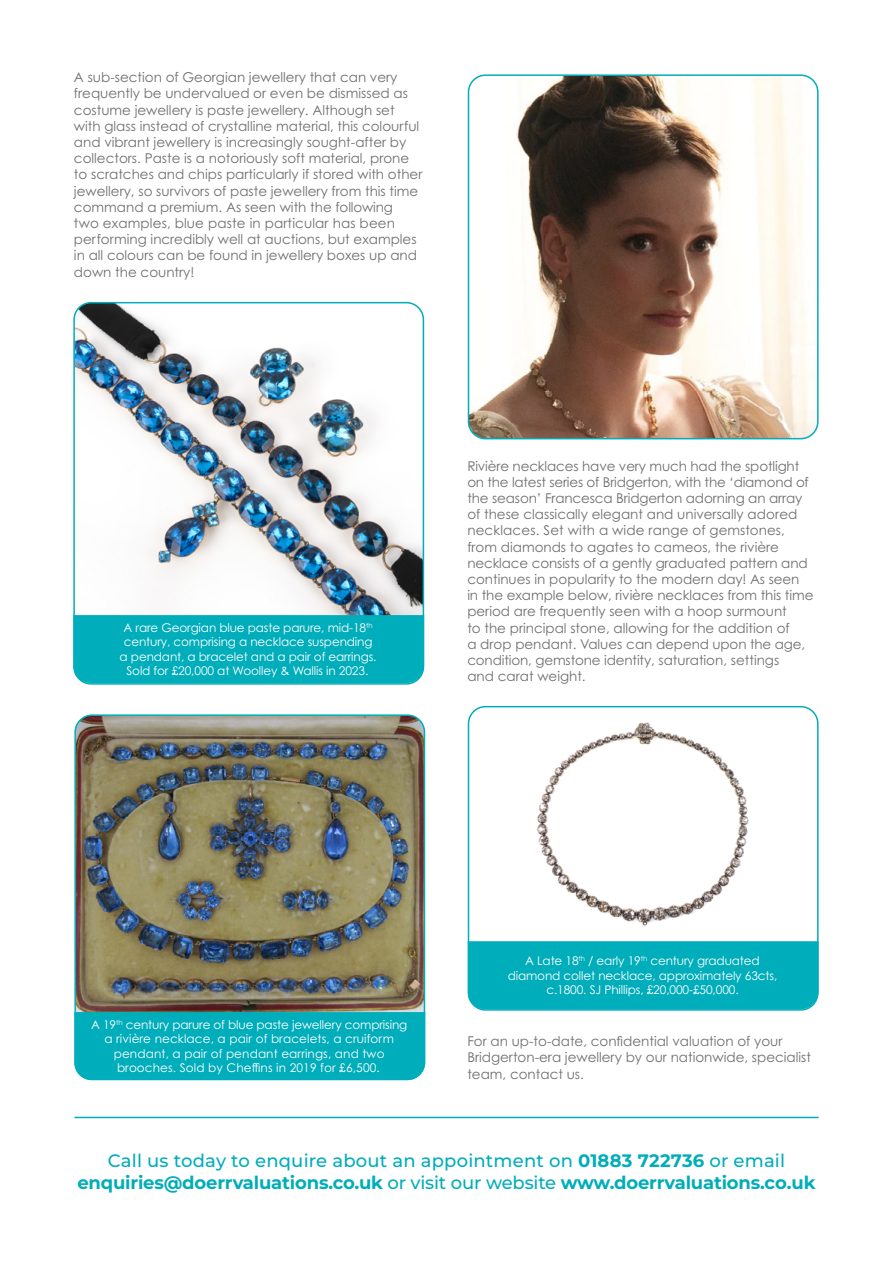
<style>
.page{position:relative;width:893px;height:1263px;background:#fff}
.page>*{position:absolute;margin:0;border:0;box-sizing:border-box;transform-origin:0 0}
.t1{font:700 18px/21.6px "Montserrat";letter-spacing:-.01em;color:#00adba;text-align:center}
.t2{font:13.5px/16.2px "Century Gothic Pro";color:#706f6f}
.t3{font:12px/14.4px "Century Gothic Pro";letter-spacing:-.01em;color:#fff;text-align:center}
.t4{font:12px/14.4px "Century Gothic Pro";letter-spacing:.01em;color:#fff;text-align:center}
.s1{font-weight:500}
</style>
<div class="page">
<hr style="left:74px;top:1117px;width:745px;height:1px;background:#00adba">
<img style="left:468px;top:77px;width:348px;height:362px">
<div style="left:468px;top:74px;width:351px;height:365px;border:2px solid #00adba;border-radius:17px"></div>
<img style="left:536px;top:722px;width:213px;height:204px">
<div style="left:468px;top:706px;width:351px;height:305px;border:2px solid #00adba;border-radius:17px"></div>
<img style="left:77px;top:717px;width:347px;height:295px">
<div style="left:74px;top:714px;width:351px;height:366px;border:2px solid #00adba;border-radius:17px"></div>
<div style="left:74px;top:1012px;width:351px;height:68px;background:#00adba"></div>
<div style="left:468px;top:941px;width:351px;height:68px;background:#00adba"></div>
<img style="left:76px;top:303px;width:347px;height:312px">
<div style="left:73px;top:302px;width:351px;height:383px;border:2px solid #00adba;border-radius:17px"></div>
<div style="left:73px;top:615px;width:351px;height:68px;background:#00adba"></div>
<p class="t2" style="left:74px;top:69px;width:350px">A sub-section of Georgian jewellery that can very frequently be undervalued or even be dismissed as costume jewellery is paste jewellery. Although set with glass instead of crystalline material, this colourful and vibrant jewellery is increasingly sought-after by collectors. Paste is a notoriously soft material, prone to scratches and chips particularly if stored with other jewellery, so survivors of paste jewellery from this time command a premium. As seen with the following<br>two examples, blue paste in particular has been performing incredibly well at auctions, but examples in all colours can be found in jewellery boxes up and down the country!</p>
<p class="t3" style="left:120px;top:620px;width:258px">A rare Georgian blue paste parure, mid-18<sup>th </sup>century, comprising a necklace suspending a pendant, a bracelet and a pair of earrings.<br>Sold for £20,000 at Woolley &amp; Wallis in 2023.</p>
<p class="t2" style="left:467px;top:457px;width:348px">Rivière necklaces have very much had the spotlight on the latest series of Bridgerton, with the ‘diamond of the season’ Francesca Bridgerton adorning an array of these classically elegant and universally adored necklaces. Set with a wide range of gemstones, from diamonds to agates to cameos, the rivière necklace consists of a gently graduated pattern and continues in popularity to the modern day! As seen in the example below, rivière necklaces from this time period are frequently seen with a hoop surmount<br>to the principal stone, allowing for the addition of<br>a drop pendant. Values can depend upon the age, condition, gemstone identity, saturation, settings<br>and carat weight.</p>
<p class="t4" style="left:91px;top:1017px;width:318px">A 19<sup>th</sup> century parure of blue paste jewellery comprising a rivière necklace, a pair of bracelets, a cruiform pendant, a pair of pendant earrings, and two brooches. Sold by Cheffins in 2019 for £6,500.</p>
<p class="t3" style="left:508px;top:953px;width:271px">A Late 18<sup>th</sup> / early 19<sup>th</sup> century graduated diamond collet necklace, approximately 63cts, c.1800. SJ Phillips, £20,000-£50,000.</p>
<p class="t2" style="left:467px;top:1033px;width:345px">For an up-to-date, confidential valuation of your<br>Bridgerton-era jewellery by our nationwide, specialist team, contact us.</p>
<h1 class="t1" style="left:77px;top:1149px;width:740px"><span class="s1">Call us today to enquire about an appointment on</span> 01883 722736 <span class="s1">or email </span>enquiries@doerrvaluations.co.uk <span class="s1">or visit our website</span> www.doerrvaluations.co.uk</h1>
</div>
